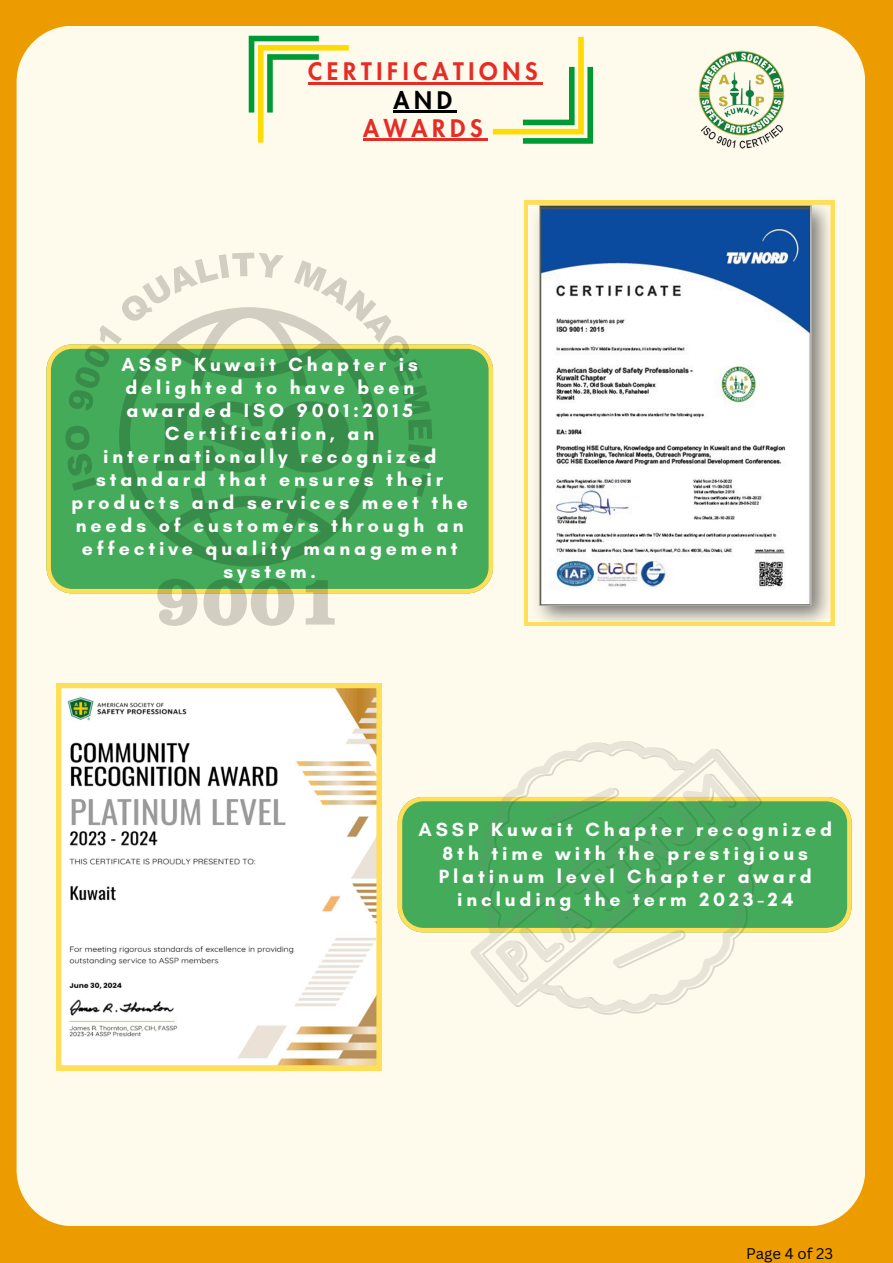
<style>
.page{position:relative;width:893px;height:1263px;background:#ed9c00}
.page>*{position:absolute;margin:0;border:0;box-sizing:border-box;transform-origin:0 0}
.t1{font:800 23.62px/28.1px "Futura LT Pro";letter-spacing:.2em;color:#e52d27;text-align:center}
.t2{font:700 19.42px/23.1px "Glacial Indifference";letter-spacing:.2em;color:#fff;text-align:center}
.t3{font:700 19.42px/23.1px "Glacial Indifference";letter-spacing:.2em;color:#fdfdfd;text-align:center}
.t4{font:15px "Canva Sans";color:#000}
.s1{color:#000}
</style>
<div class="page">
<div style="left:17px;top:26px;width:848px;height:1199px;background:#fffbec;border-radius:56px"></div>
<svg style="left:524px;top:201px;width:310px;height:425px"></svg>
<svg style="left:56px;top:683px;width:325px;height:387px;background:#eeebe0"></svg>
<svg style="left:398px;top:797px;width:453px;height:135px;background:#7cbc65"></svg>
<svg style="left:46px;top:344px;width:447px;height:249px;background:#64b55f"></svg>
<svg style="left:408px;top:741px;width:412px;height:274px"></svg>
<hr style="left:308px;top:82px;width:234px;height:2px;background:#e52d27">
<hr style="left:393px;top:110px;width:64px;height:3px;background:#000">
<hr style="left:363px;top:138px;width:124px;height:3px;background:#e52d27">
<svg style="left:65px;top:253px;width:367px;height:373px;fill:#43ab5a"></svg>
<img style="left:698px;top:50px;width:87px;height:99px">
<svg style="left:249px;top:36px;width:100px;height:107px"></svg>
<svg style="left:493px;top:37px;width:100px;height:107px"></svg>
<p class="t1" style="left:308px;top:59px;width:231px">CERTIFICATIONS<br><span class="s1">AND<br></span>AWARDS</p>
<h1 class="t2" style="left:71px;top:352px;width:398px">ASSP Kuwait Chapter is delighted to have been awarded ISO 9001:2015<br>Certification, an internationally recognized standard that ensures their products and services meet the needs of customers through an effective quality management system.</h1>
<p class="t3" style="left:418px;top:818px;width:415px">ASSP Kuwait Chapter recognized<br>8th time with the prestigious<br>Platinum level Chapter award including the term 2023-24</p>
<p class="t4" style="left:746px;top:1243px;width:89px">Page 4 of 23</p>
</div>
